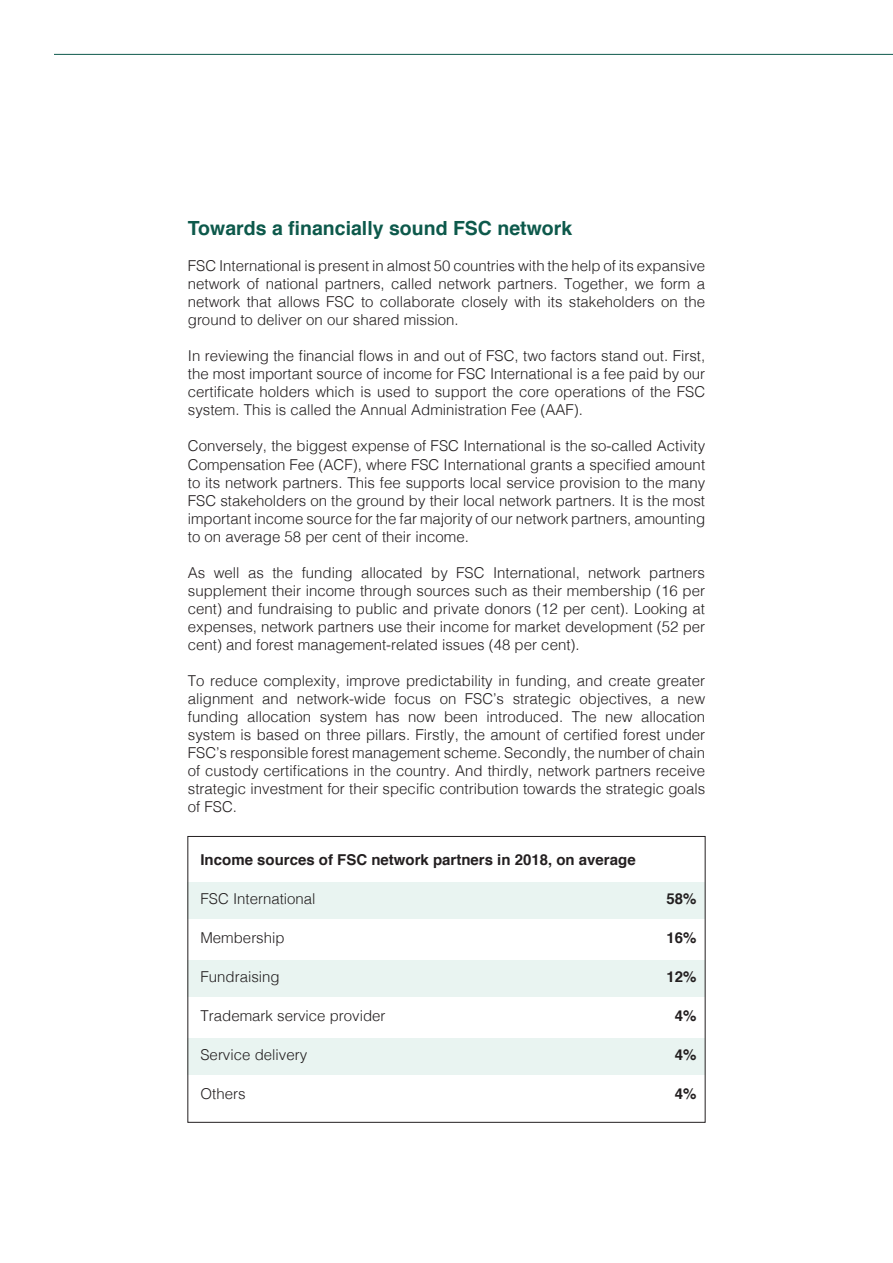
<style>
.page{position:relative;width:893px;height:1263px;background:#fff}
.page>*{position:absolute;margin:0;border:0;box-sizing:border-box;transform-origin:0 0}
.t1{font:700 19.5px "Helvetica";color:#0d594b}
.t2{font:300 15px/18px "Helvetica";color:#231f20;text-align:justify}
.t3{font:700 15px "Helvetica";color:#231f20}
</style>
<div class="page">
<hr style="left:54px;top:54px;width:839px;height:1px;background:#0d594b">
<div style="left:188px;top:882px;width:517px;height:36px;background:#e9f4f1"></div>
<div style="left:188px;top:960px;width:517px;height:36px;background:#e9f4f1"></div>
<div style="left:188px;top:1039px;width:517px;height:36px;background:#e9f4f1"></div>
<div style="left:187px;top:836px;width:518px;height:287px;border:1px solid #231f20"></div>
<h1 class="t1" style="left:188px;top:213px;width:386px">Towards a financially sound FSC network</h1>
<p class="t2" style="left:188px;top:258px;width:519px">FSC International is present in almost 50 countries with the help of its expansive network of national partners, called network partners. Together, we form a network that allows FSC to collaborate closely with its stakeholders on the ground to deliver on our shared mission.</p>
<p class="t2" style="left:188px;top:346px;width:519px">In reviewing the financial flows in and out of FSC, two factors stand out. First, the most important source of income for FSC International is a fee paid by our certificate holders which is used to support the core operations of the FSC system. This is called the Annual Administration Fee (AAF).</p>
<p class="t2" style="left:188px;top:438px;width:519px">Conversely, the biggest expense of FSC International is the so-called Activity Compensation Fee (ACF), where FSC International grants a specified amount to its network partners. This fee supports local service provision to the many FSC stakeholders on the ground by their local network partners. It is the most important income source for the far majority of our network partners, amounting to on average 58 per cent of their income.</p>
<p class="t2" style="left:188px;top:564px;width:519px">As well as the funding allocated by FSC International, network partners supplement their income through sources such as their membership (16 per cent) and fundraising to public and private donors (12 per cent). Looking at expenses, network partners use their income for market development (52 per cent) and forest management-related issues (48 per cent).</p>
<p class="t2" style="left:188px;top:672px;width:519px">To reduce complexity, improve predictability in funding, and create greater alignment and network-wide focus on FSC’s strategic objectives, a new funding allocation system has now been introduced. The new allocation system is based on three pillars. Firstly, the amount of certified forest under FSC’s responsible forest management scheme. Secondly, the number of chain of custody certifications in the country. And thirdly, network partners receive strategic investment for their specific contribution towards the strategic goals of FSC.</p>
<p class="t3" style="left:200px;top:848px;width:437px">Income sources of FSC network partners in 2018, on average</p>
<p class="t2" style="left:200px;top:891px;width:117px">FSC International</p>
<p class="t3" style="left:666px;top:887px;width:32px">58%</p>
<p class="t2" style="left:200px;top:930px;width:86px">Membership</p>
<p class="t3" style="left:666px;top:926px;width:32px">16%</p>
<p class="t2" style="left:200px;top:969px;width:81px">Fundraising</p>
<p class="t3" style="left:666px;top:965px;width:32px">12%</p>
<p class="t2" style="left:200px;top:1008px;width:187px">Trademark service provider</p>
<p class="t3" style="left:675px;top:1004px;width:23px">4%</p>
<p class="t2" style="left:200px;top:1047px;width:108px">Service delivery</p>
<p class="t3" style="left:675px;top:1043px;width:23px">4%</p>
<p class="t2" style="left:200px;top:1086px;width:47px">Others</p>
<p class="t3" style="left:675px;top:1082px;width:23px">4%</p>
</div>
